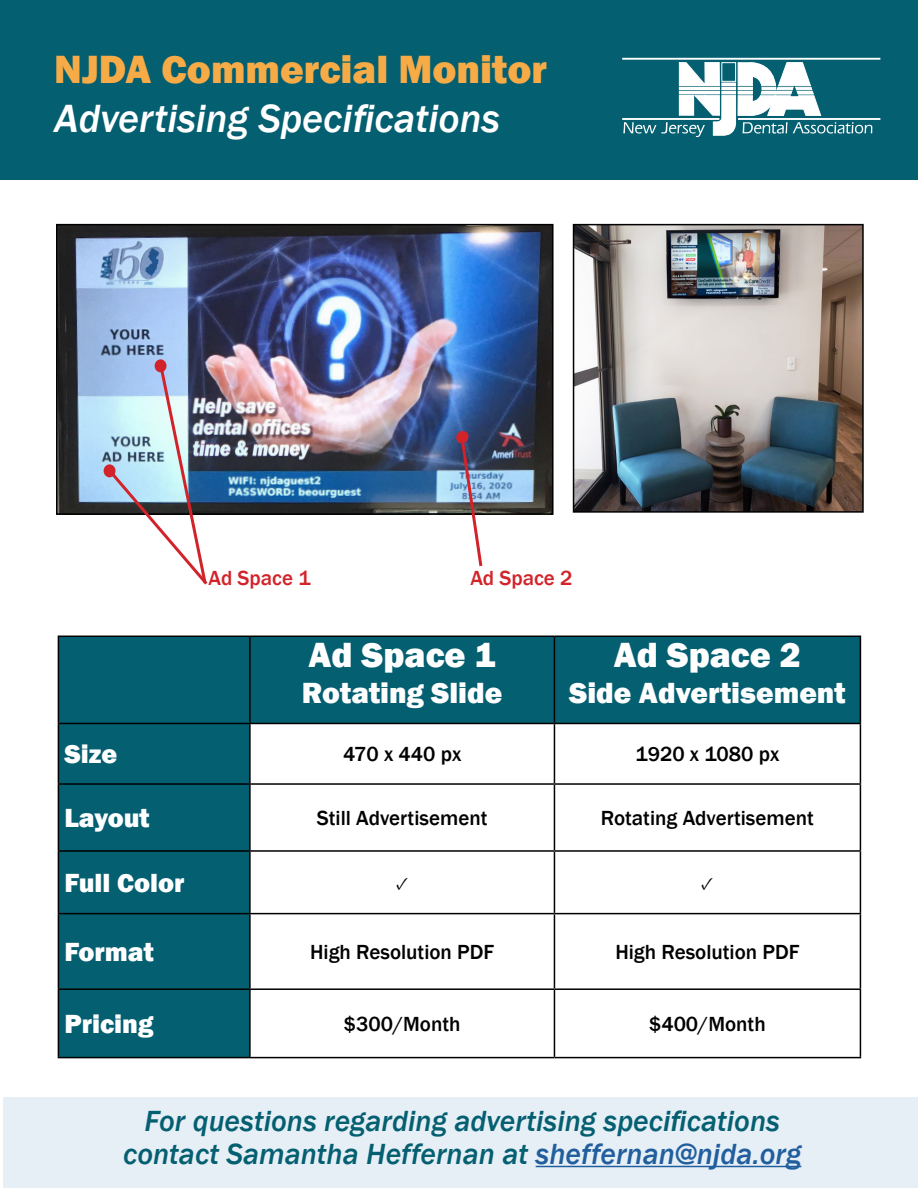
<style>
.page{position:relative;width:918px;height:1188px;background:#fff}
.page>*{position:absolute;margin:0;border:0;box-sizing:border-box;transform-origin:0 0}
.t1{font:italic 500 40.5px "Franklin Gothic";color:#fff}
.t2{font:800 40.5px "Franklin Gothic";color:#f7ab47}
.t3{font:800 36px "Franklin Gothic";color:#fff}
.t4{font:italic 500 30px/33px "Franklin Gothic";color:#045f71;text-align:center}
.t5{font:800 30px "Franklin Gothic";color:#fff}
.t6{font:800 27px "Franklin Gothic";color:#fff}
.t7{font:500 21px "Franklin Gothic";color:#000}
.t8{font:500 21px "Franklin Gothic";color:#d2232a}
.t9{font:18px "Minion Pro";color:#000}
.s1{color:#215e9e}
</style>
<div class="page">
<svg style="left:59px;top:637px;width:190px;height:420px;background:#035d6e"></svg>
<div style="left:251px;top:637px;width:609px;height:86px;background:#045f71"></div>
<hr style="left:58px;top:636px;width:192px;height:1px;background:#000">
<hr style="left:58px;top:637px;width:1px;height:86px;background:#000">
<hr style="left:250px;top:636px;width:304px;height:1px;background:#000">
<hr style="left:249px;top:637px;width:2px;height:86px;background:#000">
<hr style="left:554px;top:636px;width:307px;height:1px;background:#000">
<hr style="left:554px;top:637px;width:1px;height:86px;background:#000">
<hr style="left:860px;top:637px;width:1px;height:86px;background:#000">
<hr style="left:58px;top:723px;width:192px;height:1px;background:#000">
<hr style="left:58px;top:724px;width:1px;height:59px;background:#000">
<hr style="left:250px;top:723px;width:304px;height:1px;background:#000">
<hr style="left:249px;top:724px;width:2px;height:59px;background:#000">
<hr style="left:554px;top:723px;width:307px;height:1px;background:#000">
<hr style="left:554px;top:724px;width:1px;height:59px;background:#000">
<hr style="left:860px;top:724px;width:1px;height:59px;background:#000">
<hr style="left:58px;top:783px;width:192px;height:2px;background:#000">
<hr style="left:58px;top:785px;width:1px;height:65px;background:#000">
<hr style="left:250px;top:783px;width:304px;height:2px;background:#000">
<hr style="left:249px;top:785px;width:2px;height:65px;background:#000">
<hr style="left:554px;top:783px;width:307px;height:2px;background:#000">
<hr style="left:554px;top:785px;width:1px;height:65px;background:#000">
<hr style="left:860px;top:785px;width:1px;height:65px;background:#000">
<hr style="left:58px;top:850px;width:192px;height:2px;background:#000">
<hr style="left:58px;top:852px;width:1px;height:61px;background:#000">
<hr style="left:250px;top:850px;width:304px;height:2px;background:#000">
<hr style="left:249px;top:852px;width:2px;height:61px;background:#000">
<hr style="left:554px;top:850px;width:307px;height:2px;background:#000">
<hr style="left:554px;top:852px;width:1px;height:61px;background:#000">
<hr style="left:860px;top:852px;width:1px;height:61px;background:#000">
<hr style="left:58px;top:913px;width:192px;height:1px;background:#000">
<hr style="left:58px;top:914px;width:1px;height:74px;background:#000">
<hr style="left:250px;top:913px;width:304px;height:1px;background:#000">
<hr style="left:249px;top:914px;width:2px;height:74px;background:#000">
<hr style="left:554px;top:913px;width:307px;height:1px;background:#000">
<hr style="left:554px;top:914px;width:1px;height:74px;background:#000">
<hr style="left:860px;top:914px;width:1px;height:74px;background:#000">
<hr style="left:58px;top:988px;width:192px;height:2px;background:#000">
<hr style="left:58px;top:990px;width:1px;height:67px;background:#000">
<hr style="left:250px;top:988px;width:304px;height:2px;background:#000">
<hr style="left:249px;top:990px;width:2px;height:67px;background:#000">
<hr style="left:554px;top:988px;width:307px;height:2px;background:#000">
<hr style="left:554px;top:990px;width:1px;height:67px;background:#000">
<hr style="left:860px;top:990px;width:1px;height:67px;background:#000">
<hr style="left:58px;top:1057px;width:192px;height:1px;background:#000">
<hr style="left:250px;top:1057px;width:304px;height:1px;background:#000">
<hr style="left:554px;top:1057px;width:307px;height:1px;background:#000">
<div style="left:0;top:0;width:918px;height:179px;background:#045f71"></div>
<svg style="left:623px;top:62px;width:249px;height:76px"></svg>
<hr style="left:622px;top:58px;width:258px;height:2px;background:#fff">
<hr style="left:622px;top:118px;width:97px;height:2px;background:#fff">
<hr style="left:738px;top:118px;width:142px;height:2px;background:#fff">
<div style="left:3px;top:1097px;width:915px;height:91px;background:#e7eff6"></div>
<hr style="left:536px;top:1166px;width:265px;height:1px;background:#215e9e">
<img style="left:59px;top:227px;width:492px;height:285px">
<div style="left:56px;top:224px;width:498px;height:291px;border:2px solid #000"></div>
<img style="left:576px;top:227px;width:285px;height:283px">
<div style="left:573px;top:224px;width:291px;height:289px;border:2px solid #000"></div>
<svg style="left:102px;top:356px;width:109px;height:229px"></svg>
<div style="left:155px;top:359px;width:12px;height:13px;background:#d2232a;border-radius:50%"></div>
<div style="left:104px;top:464px;width:12px;height:13px;background:#d2232a;border-radius:50%"></div>
<svg style="left:456px;top:429px;width:28px;height:138px"></svg>
<h1 class="t2" style="left:54px;top:44px;width:494px">NJDA Commercial Monitor</h1>
<h1 class="t1" style="left:54px;top:93px;width:447px">Advertising Specifications</h1>
<p class="t8" style="left:208px;top:565px;width:104px">Ad Space 1</p>
<p class="t8" style="left:470px;top:565px;width:104px">Ad Space 2</p>
<h2 class="t3" style="left:309px;top:632px;width:189px">Ad Space 1</h2>
<h3 class="t5" style="left:302px;top:674px;width:202px">Rotating Slide</h3>
<h2 class="t3" style="left:614px;top:632px;width:189px">Ad Space 2</h2>
<h3 class="t5" style="left:569px;top:674px;width:278px">Side Advertisement</h3>
<p class="t6" style="left:64px;top:737px;width:54px">Size</p>
<p class="t7" style="left:343px;top:741px;width:120px">470 x 440 px</p>
<p class="t7" style="left:635px;top:741px;width:145px">1920 x 1080 px</p>
<p class="t6" style="left:64px;top:800px;width:87px">Layout</p>
<p class="t7" style="left:317px;top:805px;width:172px">Still Advertisement</p>
<p class="t7" style="left:601px;top:805px;width:215px">Rotating Advertisement</p>
<p class="t6" style="left:64px;top:865px;width:122px">Full Color</p>
<p class="t9" style="left:396px;top:871px;width:14px">✓</p>
<p class="t9" style="left:701px;top:871px;width:14px">✓</p>
<p class="t6" style="left:64px;top:934px;width:91px">Format</p>
<p class="t7" style="left:310px;top:939px;width:186px">High Resolution PDF</p>
<p class="t7" style="left:615px;top:939px;width:186px">High Resolution PDF</p>
<p class="t6" style="left:64px;top:1006px;width:91px">Pricing</p>
<p class="t7" style="left:344px;top:1011px;width:118px">$300/Month</p>
<p class="t7" style="left:649px;top:1011px;width:118px">$400/Month</p>
<h3 class="t4" style="left:123px;top:1105px;width:680px">For questions regarding advertising specifications contact Samantha Heffernan at <span class="s1">sheffernan@njda.org</span></h3>
</div>
